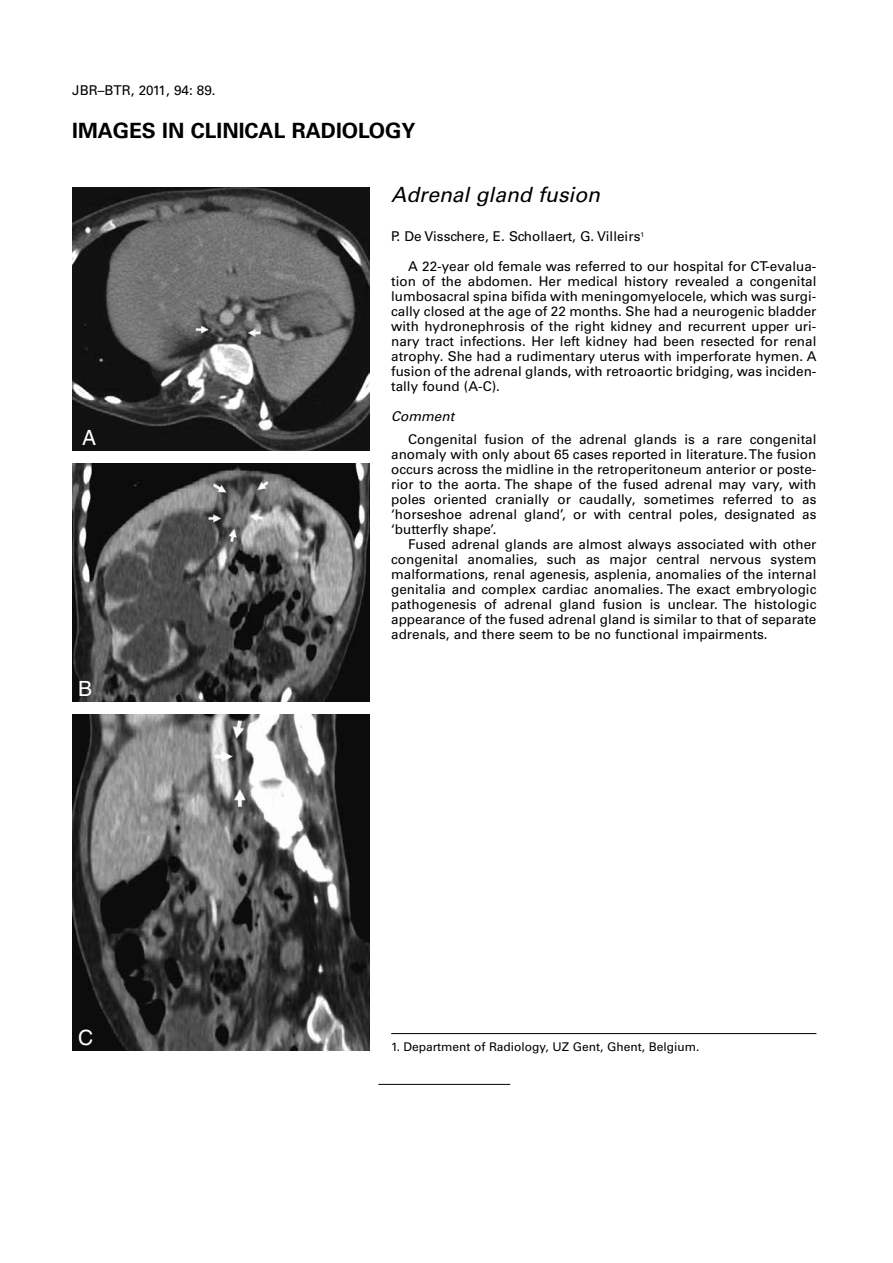
<style>
.page{position:relative;width:893px;height:1263px;background:#fff}
.page>*{position:absolute;margin:0;border:0;box-sizing:border-box;transform-origin:0 0}
.t1{font:700 21px "Univers";color:#000}
.t2{font:italic 21px "Univers";color:#000}
.t3{font:21px "Helvetica";color:#fff}
.t4{font:13.5px/15px "Univers";color:#000;text-align:justify}
.t5{font:italic 13.5px "Univers";color:#000}
.t6{font:12px "Univers";color:#000}
</style>
<div class="page">
<img style="left:72px;top:464px;width:298px;height:238px">
<img style="left:72px;top:714px;width:298px;height:336px">
<img style="left:72px;top:187px;width:298px;height:264px">
<hr style="left:391px;top:1033px;width:425px;height:1px;background:#000">
<hr style="left:378px;top:1084px;width:132px;height:1px;background:#000">
<p class="t4" style="left:72px;top:84px;width:145px">JBR–BTR, 2011, 94: 89.</p>
<h1 class="t1" style="left:72px;top:123px;width:345px">IMAGES IN CLINICAL RADIOLOGY</h1>
<h1 class="t3" style="left:82px;top:430px;width:16px">A</h1>
<h1 class="t3" style="left:78px;top:681px;width:16px">B</h1>
<h1 class="t3" style="left:78px;top:1029px;width:17px">C</h1>
<h1 class="t2" style="left:391px;top:187px;width:210px">Adrenal gland fusion</h1>
<p class="t4" style="left:391px;top:230px;width:255px">P. De Visschere, E. Schollaert, G. Villeirs<sup>1</sup></p>
<p class="t4" style="left:391px;top:260px;width:427px;text-indent:17px">A 22-year old female was referred to our hospital for CT-evalua&shy;tion of the abdomen. Her medical history revealed a congenital lumbosacral spina bifida with meningomyelocele, which was surgi&shy;cally closed at the age of 22 months. She had a neurogenic bladder with hydronephrosis of the right kidney and recurrent upper uri&shy;nary tract infections. Her left kidney had been resected for renal atrophy. She had a rudimentary uterus with imperforate hymen. A fusion of the adrenal glands, with retroaortic bridging, was inciden&shy;tally found (A-C).</p>
<p class="t5" style="left:391px;top:412px;width:64px">Comment</p>
<p class="t4" style="left:391px;top:433px;width:427px;text-indent:17px">Congenital fusion of the adrenal glands is a rare congenital anomaly with only about 65 cases reported in literature.The fusion occurs across the midline in the retroperitoneum anterior or poste&shy;rior to the aorta. The shape of the fused adrenal may vary, with poles oriented cranially or caudally, sometimes referred to as ‘horseshoe adrenal gland’, or with central poles, designated as ‘butterfly shape’.</p>
<p class="t4" style="left:391px;top:538px;width:427px;text-indent:17px">Fused adrenal glands are almost always associated with other congenital anomalies, such as major central nervous system malformations, renal agenesis, asplenia, anomalies of the internal genitalia and complex cardiac anomalies. The exact embryologic pathogenesis of adrenal gland fusion is unclear. The histologic appearance of the fused adrenal gland is similar to that of separate adrenals, and there seem to be no functional impairments.</p>
<p class="t6" style="left:391px;top:1042px;width:310px">1. Department of Radiology, UZ Gent, Ghent, Belgium.</p>
</div>
